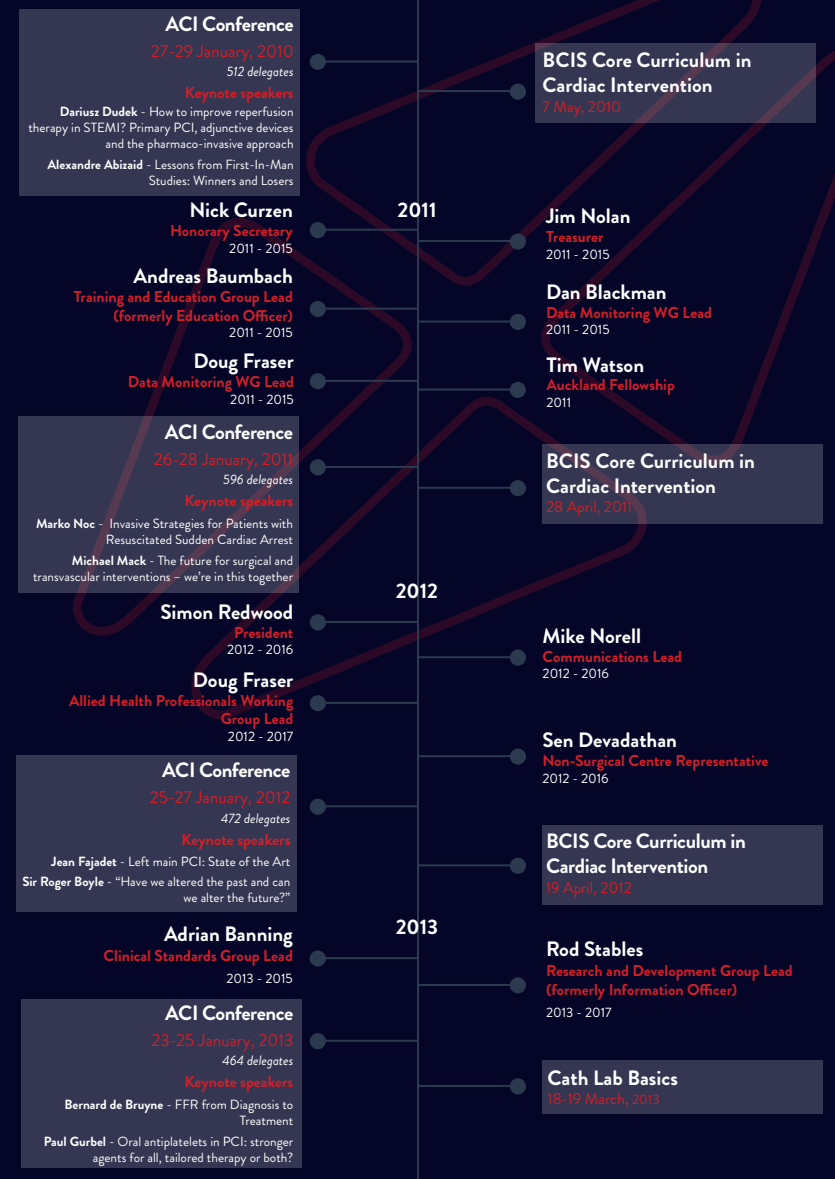
<style>
.page{position:relative;width:835px;height:1179px;background:#fff}
.page>*{position:absolute;margin:0;border:0;box-sizing:border-box;transform-origin:0 0}
.t1{font:700 21px "Brandon Grotesque";color:#fff}
.t2{font:700 20.79px/25px "Brandon Grotesque";color:#fff}
.t3{font:700 20.79px "Brandon Grotesque";letter-spacing:-.025em;color:#fff}
.t4{font:700 20.79px/25px "Brandon Grotesque";letter-spacing:-.02em;color:#fff}
.t5{font:17.32px "Brandon Grotesque";color:#d31f28}
.t6{font:700 15.75px/18.9px "Brandon Grotesque";color:#d31f28;text-align:right}
.t7{font:15.75px "Brandon Grotesque";color:#d31f28}
.t8{font:13.61px "Brandon Grotesque";color:#fff}
.t9{font:italic 13.61px "Brandon Grotesque";color:#fff}
.t10{font:13.3px/16px "Brandon Grotesque";color:#fff;text-align:right}
.s1{font-weight:700}
.s2{font-size:13.61px}
</style>
<div class="page">
<div style="left:0;top:0;width:834px;height:1179px;background:#040527"></div>
<svg style="left:73px;top:217px;width:355px;height:419px"></svg>
<svg style="left:177px;top:396px;width:470px;height:324px"></svg>
<svg style="left:525px;top:43px;width:309px;height:425px"></svg>
<svg style="left:292px;top:0;width:483px;height:287px"></svg>
<div style="left:541px;top:825px;width:281px;height:79px;background:#353651"></div>
<div style="left:541px;top:1060px;width:281px;height:54px;background:#353651"></div>
<svg style="left:541px;top:444px;width:281px;height:80px;background:#373650"></svg>
<div style="left:19px;top:10px;width:281px;height:186px;background:#353651"></div>
<div style="left:21px;top:999px;width:281px;height:168px;background:#353651"></div>
<div style="left:16px;top:755px;width:281px;height:156px;background:#353651"></div>
<svg style="left:18px;top:416px;width:281px;height:177px;background:#373651"></svg>
<svg style="left:534px;top:44px;width:281px;height:79px;background:#373650"></svg>
<hr style="left:417px;top:0;width:2px;height:1179px;background:#2b3a4e">
<hr style="left:315px;top:61px;width:103px;height:2px;background:#2b3a4e">
<hr style="left:315px;top:229px;width:103px;height:2px;background:#2b3a4e">
<hr style="left:315px;top:308px;width:103px;height:2px;background:#2b3a4e">
<hr style="left:315px;top:380px;width:103px;height:2px;background:#2b3a4e">
<hr style="left:315px;top:466px;width:103px;height:2px;background:#2b3a4e">
<hr style="left:315px;top:621px;width:103px;height:2px;background:#2b3a4e">
<hr style="left:315px;top:702px;width:103px;height:2px;background:#2b3a4e">
<div style="left:310px;top:54px;width:16px;height:16px;background:#2b3a4e;border-radius:50%"></div>
<div style="left:310px;top:222px;width:16px;height:16px;background:#2b3a4e;border-radius:50%"></div>
<div style="left:310px;top:301px;width:16px;height:16px;background:#2b3a4e;border-radius:50%"></div>
<div style="left:310px;top:373px;width:16px;height:16px;background:#2b3a4e;border-radius:50%"></div>
<div style="left:310px;top:459px;width:16px;height:16px;background:#2b3a4e;border-radius:50%"></div>
<div style="left:310px;top:614px;width:16px;height:16px;background:#2b3a4e;border-radius:50%"></div>
<div style="left:310px;top:695px;width:16px;height:16px;background:#2b3a4e;border-radius:50%"></div>
<hr style="left:417px;top:90px;width:101px;height:2px;background:#2b3a4e">
<hr style="left:417px;top:240px;width:101px;height:2px;background:#2b3a4e">
<hr style="left:417px;top:320px;width:101px;height:2px;background:#2b3a4e">
<hr style="left:417px;top:388px;width:101px;height:2px;background:#2b3a4e">
<hr style="left:417px;top:656px;width:101px;height:2px;background:#2b3a4e">
<hr style="left:417px;top:755px;width:101px;height:2px;background:#2b3a4e">
<hr style="left:417px;top:487px;width:101px;height:2px;background:#2b3a4e">
<div style="left:509px;top:84px;width:17px;height:16px;background:#2b3a4e;border-radius:50%"></div>
<div style="left:509px;top:233px;width:17px;height:17px;background:#2b3a4e;border-radius:50%"></div>
<div style="left:509px;top:314px;width:17px;height:16px;background:#2b3a4e;border-radius:50%"></div>
<div style="left:509px;top:382px;width:17px;height:16px;background:#2b3a4e;border-radius:50%"></div>
<div style="left:509px;top:649px;width:17px;height:16px;background:#2b3a4e;border-radius:50%"></div>
<div style="left:509px;top:748px;width:17px;height:16px;background:#2b3a4e;border-radius:50%"></div>
<div style="left:509px;top:480px;width:17px;height:16px;background:#2b3a4e;border-radius:50%"></div>
<hr style="left:315px;top:805px;width:103px;height:2px;background:#2b3a4e">
<div style="left:310px;top:798px;width:16px;height:17px;background:#2b3a4e;border-radius:50%"></div>
<hr style="left:417px;top:864px;width:101px;height:2px;background:#2b3a4e">
<div style="left:509px;top:857px;width:17px;height:17px;background:#2b3a4e;border-radius:50%"></div>
<hr style="left:417px;top:984px;width:101px;height:2px;background:#2b3a4e">
<hr style="left:417px;top:1085px;width:101px;height:2px;background:#2b3a4e">
<div style="left:509px;top:977px;width:17px;height:16px;background:#2b3a4e;border-radius:50%"></div>
<div style="left:509px;top:1078px;width:17px;height:16px;background:#2b3a4e;border-radius:50%"></div>
<hr style="left:315px;top:957px;width:103px;height:2px;background:#2b3a4e">
<div style="left:310px;top:950px;width:16px;height:16px;background:#2b3a4e;border-radius:50%"></div>
<hr style="left:315px;top:1040px;width:103px;height:1px;background:#2b3a4e">
<div style="left:310px;top:1033px;width:16px;height:16px;background:#2b3a4e;border-radius:50%"></div>
<h2 class="t3" style="left:165px;top:9px;width:130px">ACI Conference</h2>
<h3 class="t5" style="left:151px;top:39px;width:144px">27-29 January, 2010</h3>
<p class="t9" style="left:227px;top:62px;width:68px">512 delegates</p>
<p class="t6" style="left:185px;top:83px;width:110px">Keynote speakers</p>
<p class="t10" style="left:28px;top:104px;width:267px"><span class="s1">Dariusz Dudek</span> - How to improve reperfusion therapy in STEMI? Primary PCI, adjunctive devices and the pharmaco-invasive approach</p>
<p class="t10" style="left:47px;top:156px;width:247px"><span class="s1">Alexandre Abizaid</span> - Lessons from First-In-Man<br>Studies: Winners and Losers</p>
<h2 class="t2" style="left:189px;top:198px;width:105px">Nick Curzen</h2>
<p class="t6" style="left:170px;top:221px;width:124px">Honorary Secretary</p>
<p class="t8" style="left:229px;top:238px;width:65px">2011 - 2015</p>
<h2 class="t2" style="left:133px;top:264px;width:161px">Andreas Baumbach</h2>
<p class="t6" style="left:74px;top:287px;width:221px">Training and Education Group Lead (formerly Education Officer)</p>
<p class="t8" style="left:229px;top:323px;width:65px">2011 - 2015</p>
<h2 class="t2" style="left:193px;top:349px;width:102px">Doug Fraser</h2>
<p class="t6" style="left:128px;top:373px;width:167px">Data Monitoring WG Lead</p>
<p class="t8" style="left:230px;top:389px;width:65px">2011 - 2015</p>
<h2 class="t3" style="left:165px;top:417px;width:130px">ACI Conference</h2>
<h3 class="t5" style="left:154px;top:447px;width:141px">26-28 January, 2011</h3>
<p class="t9" style="left:223px;top:470px;width:71px">596 delegates</p>
<p class="t6" style="left:184px;top:491px;width:110px">Keynote speakers</p>
<p class="t10" style="left:36px;top:516px;width:258px"><span class="s1">Marko Noc</span> - Invasive Strategies for Patients with<br>Resuscitated Sudden Cardiac Arrest</p>
<p class="t10" style="left:33px;top:552px;width:261px"><span class="s1">Michael Mack</span> - The future for surgical and transvascular interventions – we’re in this together</p>
<h2 class="t2" style="left:160px;top:600px;width:134px">Simon Redwood</h2>
<p class="t6" style="left:234px;top:623px;width:61px">President</p>
<p class="t8" style="left:227px;top:640px;width:68px">2012 - 2016</p>
<h2 class="t2" style="left:193px;top:667px;width:102px">Doug Fraser</h2>
<p class="t6" style="left:69px;top:691px;width:226px">Allied Health Professionals Working<br>Group Lead</p>
<p class="t8" style="left:228px;top:727px;width:67px">2012 - 2017</p>
<h2 class="t3" style="left:162px;top:755px;width:130px">ACI Conference</h2>
<h3 class="t5" style="left:150px;top:785px;width:142px">25-27 January, 2012</h3>
<p class="t9" style="left:221px;top:808px;width:71px">472 delegates</p>
<p class="t6" style="left:182px;top:830px;width:110px">Keynote speakers</p>
<p class="t10" style="left:22px;top:850px;width:269px;line-height:20.9px"><span class="s1">Jean Fajadet</span> - Left main PCI: State of the Art<br><span class="s1">Sir Roger Boyle</span> - “Have we altered the past and can</p>
<p class="t10" style="left:183px;top:890px;width:108px">we alter the future?”</p>
<h2 class="t2" style="left:164px;top:921px;width:130px">Adrian Banning</h2>
<p class="t6" style="left:104px;top:946px;width:191px">Clinical Standards Group Lead</p>
<p class="t8" style="left:226px;top:968px;width:68px">2013 - 2015</p>
<h2 class="t3" style="left:165px;top:998px;width:130px">ACI Conference</h2>
<h3 class="t5" style="left:151px;top:1028px;width:143px">23-25 January, 2013</h3>
<p class="t9" style="left:222px;top:1051px;width:72px">464 delegates</p>
<p class="t6" style="left:184px;top:1072px;width:110px">Keynote speakers</p>
<p class="t10" style="left:64px;top:1096px;width:230px"><span class="s1">Bernard de Bruyne</span> - FFR from Diagnosis to<br>Treatment</p>
<p class="t10" style="left:44px;top:1133px;width:251px"><span class="s1">Paul Gurbel</span> - Oral antiplatelets in PCI: stronger agents for all, tailored therapy or both?</p>
<h1 class="t1" style="left:397px;top:195px;width:41px">2011</h1>
<h1 class="t1" style="left:395px;top:576px;width:44px">2012</h1>
<h1 class="t1" style="left:395px;top:912px;width:44px">2013</h1>
<h2 class="t2" style="left:542px;top:47px;width:210px">BCIS Core Curriculum in<br>Cardiac Intervention</h2>
<p class="t7" style="left:542px;top:95px;width:80px">7 May, 2010</p>
<h2 class="t2" style="left:546px;top:204px;width:86px">Jim Nolan</h2>
<p class="t6" style="left:546px;top:228px;width:59px">Treasurer</p>
<p class="t8" style="left:546px;top:245px;width:65px">2011 - 2015</p>
<h2 class="t2" style="left:546px;top:279px;width:122px">Dan Blackman</h2>
<p class="t6" style="left:546px;top:303px;width:167px">Data Monitoring WG Lead</p>
<p class="t8" style="left:546px;top:320px;width:65px">2011 - 2015</p>
<h2 class="t2" style="left:546px;top:352px;width:99px">Tim Watson</h2>
<p class="t6" style="left:546px;top:376px;width:130px">Auckland Fellowship</p>
<p class="t8" style="left:546px;top:393px;width:26px">2011</p>
<h2 class="t2" style="left:546px;top:448px;width:210px">BCIS Core Curriculum in<br>Cardiac Intervention</h2>
<p class="t7" style="left:546px;top:495px;width:88px">28 April, 2011</p>
<h2 class="t2" style="left:542px;top:623px;width:100px">Mike Norell</h2>
<p class="t6" style="left:542px;top:647px;width:141px">Communications Lead</p>
<p class="t8" style="left:542px;top:664px;width:68px">2012 - 2016</p>
<h2 class="t2" style="left:542px;top:728px;width:136px">Sen Devadathan</h2>
<p class="t6" style="left:542px;top:751px;width:228px">Non-Surgical Centre Representative</p>
<p class="t8" style="left:542px;top:768px;width:68px">2012 - 2016</p>
<h2 class="t4" style="left:546px;top:829px;width:201px">BCIS Core Curriculum in<br>Cardiac Intervention</h2>
<p class="t7" style="left:546px;top:877px;width:87px">19 April, 2012</p>
<h2 class="t2" style="left:546px;top:937px;width:99px">Rod Stables</h2>
<p class="t6" style="left:546px;top:961px;width:248px;text-align:left">Research and Development Group Lead (formerly Information Officer)</p>
<p class="t8" style="left:546px;top:1002px;width:67px">2013 - 2017</p>
<h2 class="t2" style="left:547px;top:1065px;width:132px">Cath Lab Basics</h2>
<p class="t7" style="left:547px;top:1087px;width:113px">18-19 March, <span class="s2">2013</span></p>
</div>
